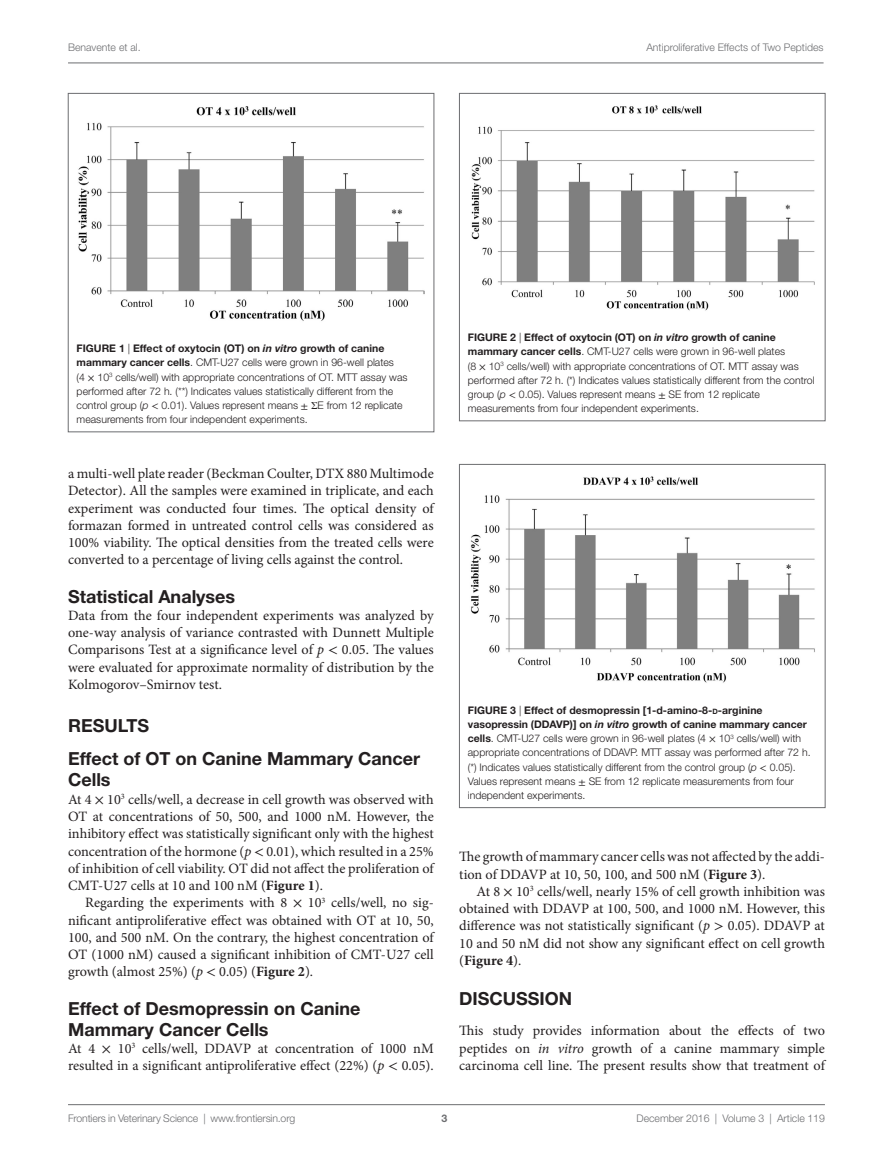
<style>
.page{position:relative;width:893px;height:1170px;background:#fff}
.page>*{position:absolute;margin:0;border:0;box-sizing:border-box;transform-origin:0 0}
.t1{font:700 18px/33.8px "Helvetica Neue LT Std";color:#231f20}
.t2{font:14.25px/17.2px "Minion Pro";color:#231f20;text-align:justify}
.t3{font:300 10.5px/14.2px "Helvetica Neue LT Std";color:#231f20}
.t4{font:300 10.5px "Helvetica Neue LT Std";color:#6c6d70}
.t5{font:700 10.5px "Helvetica Neue LT Std";color:#6c6d70}
.s1{font-weight:700}
.s2{font-weight:700;font-style:italic}
.s3{font-family:"STIX General";font-weight:400}
.s4{font-style:italic}
.s5{font-family:"STIX General"}
.s6{font-weight:700;font-size:7.35px}
</style>
<div class="page">
<img style="left:471px;top:105px;width:344px;height:206px">
<div style="left:459px;top:93px;width:366px;height:328px;border:1px solid #6c6d70"></div>
<img style="left:78px;top:106px;width:346px;height:215px">
<div style="left:68px;top:93px;width:366px;height:339px;border:1px solid #6c6d70"></div>
<img style="left:470px;top:476px;width:345px;height:207px">
<div style="left:459px;top:464px;width:366px;height:343px;border:1px solid #6c6d70"></div>
<hr style="left:68px;top:1104px;width:757px;height:1px;background:#6c6d70">
<hr style="left:68px;top:63px;width:755px;height:1px;background:#6c6d70">
<p class="t4" style="left:68px;top:41px;width:74px">Benavente et al.</p>
<p class="t4" style="left:646px;top:41px;width:179px">Antiproliferative Effects of Two Peptides</p>
<p class="t3" style="left:77px;top:341px;width:332px"><span class="s1">Figure 1</span> | <span class="s1">Effect of oxytocin (OT) on</span> <span class="s2">in vitro</span> <span class="s1">growth of canine mammary cancer cells</span>. CMT-U27 cells were grown in 96-well plates<br>(4 <span class="s3">×</span> 10<sup>3</sup> cells/well) with appropriate concentrations of OT. MTT assay was performed after 72 h. (**) Indicates values statistically different from the control group (<span class="s4">p</span> <span class="s3">&lt;</span> 0.01). Values represent means <span class="s3">± Σ</span>E from 12 replicate measurements from four independent experiments.</p>
<p class="t2" style="left:68px;top:465px;width:367px">a multi-well plate reader (Beckman Coulter, DTX 880 Multimode Detector). All the samples were examined in triplicate, and each experiment was conducted four times. The optical density of formazan formed in untreated control cells was considered as 100% viability. The optical densities from the treated cells were converted to a percentage of living cells against the control.</p>
<p class="t1" style="left:68px;top:579px;width:169px">Statistical Analyses</p>
<p class="t2" style="left:68px;top:606px;width:367px">Data from the four independent experiments was analyzed by one-way analysis of variance contrasted with Dunnett Multiple Comparisons Test at a significance level of <span class="s4">p</span> <span class="s5">&lt;</span> 0.05. The values were evaluated for approximate normality of distribution by the Kolmogorov–Smirnov test.</p>
<p class="t1" style="left:68px;top:708px;width:13px">RES</p>
<p class="t1" style="left:68px;top:708px;width:353px;text-indent:36px">ULTS<br>Effect of OT on Canine Mammary Cancer</p>
<p class="t1" style="left:68px;top:762px;width:44px">Cells</p>
<p class="t2" style="left:68px;top:790px;width:367px">At 4 <span class="s5">×</span> 10<sup>3</sup> cells/well, a decrease in cell growth was observed with OT at concentrations of 50, 500, and 1000 nM. However, the inhibitory effect was statistically significant only with the highest concentration of the hormone (<span class="s4">p</span> <span class="s5">&lt;</span> 0.01), which resulted in a 25% of inhibition of cell viability. OT did not affect the proliferation of CMT-U27 cells at 10 and 100 nM (<span class="s1">Figure 1</span>).</p>
<p class="t2" style="left:68px;top:894px;width:367px;text-indent:17px">Regarding the experiments with 8 <span class="s5">×</span> 10<sup>3</sup> cells/well, no sig&shy;nificant antiproliferative effect was obtained with OT at 10, 50, 100, and 500 nM. On the contrary, the highest concentration of OT (1000 nM) caused a significant inhibition of CMT-U27 cell growth (almost 25%) (<span class="s4">p</span> <span class="s5">&lt;</span> 0.05) (<span class="s1">Figure 2</span>).</p>
<p class="t1" style="left:68px;top:997px;width:294px;line-height:21px">Effect of Desmopressin on Canine<br>Mammary Cancer Cells</p>
<p class="t2" style="left:68px;top:1039px;width:367px">At 4 <span class="s5">×</span> 10<sup>3</sup> cells/well, DDAVP at concentration of 1000 nM resulted in a significant antiproliferative effect (22%) (<span class="s4">p</span> <span class="s5">&lt;</span> 0.05).</p>
<p class="t3" style="left:468px;top:330px;width:348px"><span class="s1">Figure 2</span> | <span class="s1">Effect of oxytocin (OT) on</span> <span class="s2">in vitro</span> <span class="s1">growth of canine mammary cancer cells</span>. CMT-U27 cells were grown in 96-well plates<br>(8 <span class="s3">×</span> 10<sup>3</sup> cells/well) with appropriate concentrations of OT. MTT assay was performed after 72 h. (*) Indicates values statistically different from the control group (<span class="s4">p</span> <span class="s3">&lt;</span> 0.05). Values represent means <span class="s3">±</span> SE from 12 replicate measurements from four independent experiments.</p>
<p class="t3" style="left:468px;top:702px;width:344px"><span class="s1">Figure 3</span> | <span class="s1">Effect of desmopressin [1-d-amino-8-</span><span class="s6">d</span><span class="s1">-arginine vasopressin (DDAVP)] on</span> <span class="s2">in vitro</span> <span class="s1">growth of canine mammary cancer cells</span>. CMT-U27 cells were grown in 96-well plates (4 <span class="s3">×</span> 10<sup>3</sup> cells/well) with appropriate concentrations of DDAVP. MTT assay was performed after 72 h. (*) Indicates values statistically different from the control group (<span class="s4">p</span> <span class="s3">&lt;</span> 0.05).<br>Values represent means <span class="s3">±</span> SE from 12 replicate measurements from four independent experiments.</p>
<p class="t2" style="left:459px;top:848px;width:367px">The growth of mammary cancer cells was not affected by the addi&shy;tion of DDAVP at 10, 50, 100, and 500 nM (<span class="s1">Figure 3</span>).</p>
<p class="t2" style="left:459px;top:882px;width:367px;text-indent:17px">At 8 <span class="s5">×</span> 10<sup>3</sup> cells/well, nearly 15% of cell growth inhibition was obtained with DDAVP at 100, 500, and 1000 nM. However, this difference was not statistically significant (<span class="s4">p</span> <span class="s5">&gt;</span> 0.05). DDAVP at 10 and 50 nM did not show any significant effect on cell growth (<span class="s1">Figure 4</span>).</p>
<p class="t1" style="left:459px;top:981px;width:112px">DISCUSSION</p>
<p class="t2" style="left:459px;top:1022px;width:367px">This study provides information about the effects of two peptides on <span class="s4">in vitro</span> growth of a canine mammary simple carcinoma cell line. The present results show that treatment of</p>
<p class="t4" style="left:68px;top:1111px;width:229px">Frontiers in Veterinary Science | www.frontiersin.org</p>
<p class="t4" style="left:636px;top:1111px;width:190px">December 2016 | Volume 3 | Article 119</p>
<p class="t5" style="left:441px;top:1111px;width:7px">3</p>
</div>
